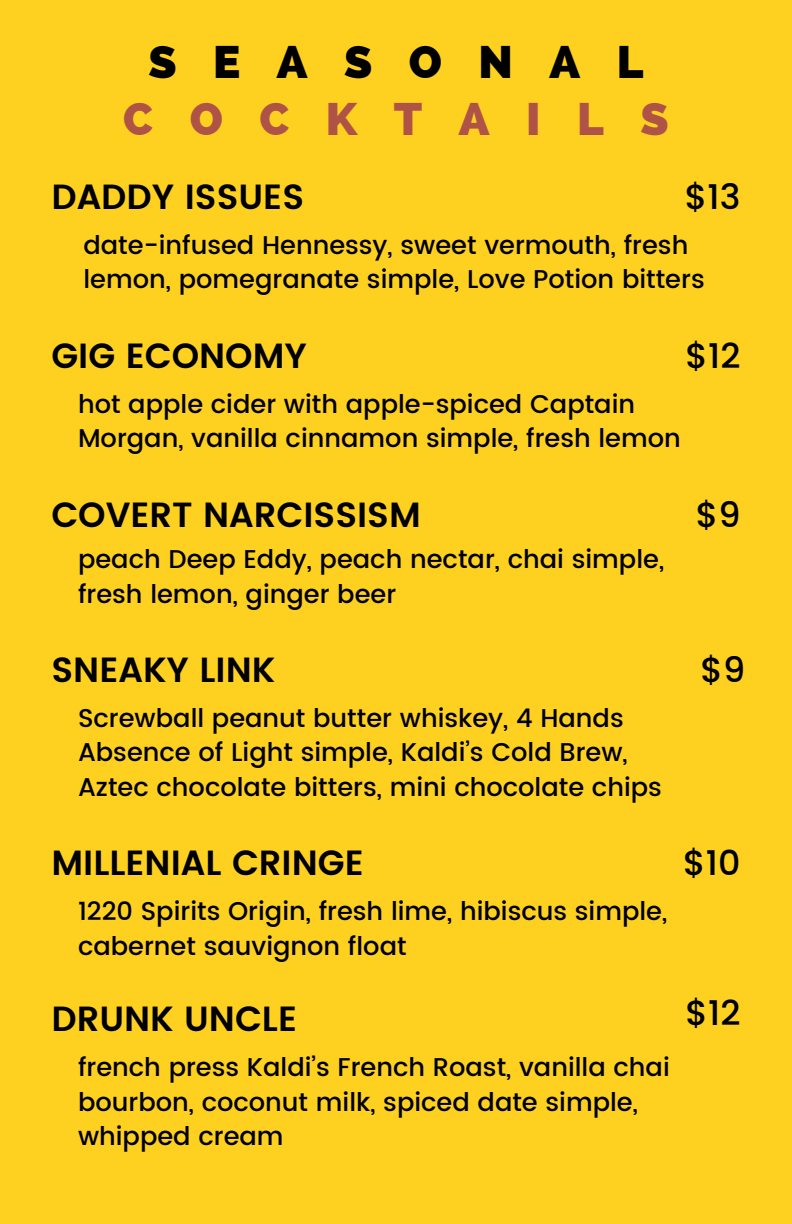
<style>
.page{position:relative;width:792px;height:1224px;background:#fed121}
.page>*{position:absolute;margin:0;border:0;box-sizing:border-box;transform-origin:0 0}
.t1{font:800 45.6px/57px "Raleway";letter-spacing:.8em;color:#af5346;text-align:center}
.t2{font:600 35px "Poppins";color:#000}
.t3{font:500 35px "Poppins";color:#000}
.t4{font:500 25.6px/34.4px "Poppins";color:#000}
.s1{color:#000}
</style>
<div class="page">
<p class="t1" style="left:123px;top:33px;width:547px"><span class="s1">SEASONAL<br></span>COCKTAILS</p>
<h2 class="t2" style="left:51px;top:176px;width:254px">DADDY ISSUES</h2>
<h2 class="t3" style="left:685px;top:176px;width:57px">$13</h2>
<h3 class="t4" style="left:83px;top:228px;width:623px">date-infused Hennessy, sweet vermouth, fresh lemon, pomegranate simple, Love Potion bitters</h3>
<h1 class="t2" style="left:51px;top:335px;width:257px">GIG ECONOMY</h1>
<p class="t3" style="left:686px;top:335px;width:57px">$12</p>
<p class="t4" style="left:78px;top:387px;width:604px">hot apple cider with apple-spiced Captain<br>Morgan, vanilla cinnamon simple, fresh lemon</p>
<h2 class="t2" style="left:51px;top:494px;width:371px">COVERT NARCISSISM</h2>
<h2 class="t4" style="left:78px;top:542px;width:588px">peach Deep Eddy, peach nectar, chai simple, fresh lemon, ginger beer</h2>
<h2 class="t3" style="left:696px;top:494px;width:46px">$9</h2>
<h3 class="t2" style="left:51px;top:650px;width:225px">SNEAKY LINK</h3>
<h2 class="t4" style="left:78px;top:701px;width:551px">Screwball peanut butter whiskey, 4 Hands<br>Absence of Light simple, Kaldi’s Cold Brew,</h2>
<h3 class="t4" style="left:78px;top:770px;width:585px">Aztec chocolate bitters, mini chocolate chips</h3>
<p class="t3" style="left:701px;top:650px;width:46px">$9</p>
<h3 class="t2" style="left:51px;top:843px;width:314px">MILLENIAL CRINGE</h3>
<p class="t4" style="left:78px;top:894px;width:591px">1220 Spirits Origin, fresh lime, hibiscus simple, cabernet sauvignon float</p>
<p class="t2" style="left:51px;top:999px;width:247px">DRUNK UNCLE</p>
<p class="t4" style="left:78px;top:1050px;width:593px">french press Kaldi’s French Roast, vanilla chai bourbon, coconut milk, spiced date simple, whipped cream</p>
<h3 class="t3" style="left:683px;top:843px;width:59px">$10</h3>
<h3 class="t3" style="left:686px;top:993px;width:57px">$12</h3>
</div>
